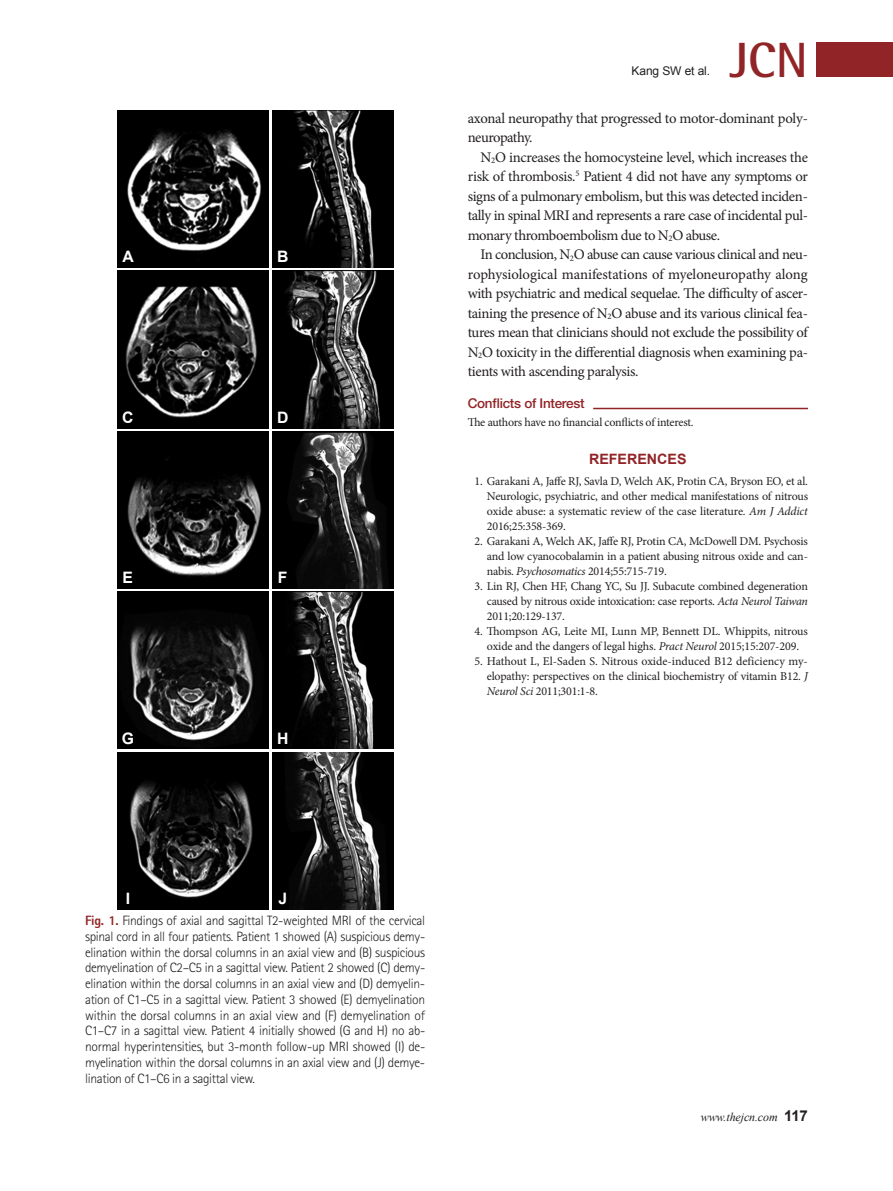
<style>
.page{position:relative;width:893px;height:1191px;background:#fff}
.page>*{position:absolute;margin:0;border:0;box-sizing:border-box;transform-origin:0 0}
.t1{font:700 49.5px "Rotis Semi Sans Std";color:#912427}
.t2{font:700 15.75px "Arial";color:#fff}
.t3{font:14.7px/19.5px "Minion Pro";letter-spacing:-.03em;color:#231f20;text-align:justify}
.t4{font:700 14.25px "Arial";color:#912427}
.t5{font:300 13.5px/15.8px "Rotis Sans Serif Std";letter-spacing:-.025em;color:#231f20;text-align:justify}
.t6{font:500 13.5px "Helvetica Neue LT Std";letter-spacing:-.02em;color:#912427}
.t7{font:12px/15px "Minion Pro";letter-spacing:-.015em;color:#231f20;text-align:justify}
.t8{font:italic 12px "Times New Roman";letter-spacing:-.01em;color:#231f20}
.t9{font:12px "Arial";letter-spacing:-.01em;color:#231f20}
.s1{font-style:italic}
.s2{font-weight:800;color:#912427}
.s3{font-family:"Arial";font-weight:700;font-style:normal;font-size:15px}
</style>
<div class="page">
<div style="left:816px;top:43px;width:77px;height:34px;background:#912427"></div>
<hr style="left:593px;top:408px;width:215px;height:1px;background:#912427">
<img style="left:117px;top:111px;width:152px;height:156px">
<img style="left:272px;top:111px;width:121px;height:156px">
<img style="left:117px;top:752px;width:152px;height:157px">
<img style="left:272px;top:752px;width:121px;height:157px">
<img style="left:117px;top:592px;width:152px;height:157px">
<img style="left:272px;top:592px;width:121px;height:157px">
<img style="left:117px;top:431px;width:152px;height:157px">
<img style="left:272px;top:431px;width:121px;height:157px">
<img style="left:117px;top:271px;width:152px;height:157px">
<img style="left:272px;top:271px;width:121px;height:157px">
<h2 class="t2" style="left:122px;top:246px;width:13px">A</h2>
<h2 class="t2" style="left:277px;top:246px;width:13px">B</h2>
<h2 class="t2" style="left:122px;top:407px;width:13px">C</h2>
<h2 class="t2" style="left:277px;top:407px;width:13px">D</h2>
<h2 class="t2" style="left:123px;top:567px;width:12px">E</h2>
<h2 class="t2" style="left:278px;top:567px;width:11px">F</h2>
<h1 class="t1" style="left:730px;top:30px;width:80px">JCN</h1>
<p class="t3" style="left:468px;top:108px;width:342px">axonal neuropathy that progressed to motor-dominant poly&shy;neuropathy.</p>
<p class="t3" style="left:468px;top:147px;width:342px;text-indent:13px">N<sub>2</sub>O increases the homocysteine level, which increases the risk of thrombosis.<sup>5</sup> Patient 4 did not have any symptoms or signs of a pulmonary embolism, but this was detected inciden&shy;tally in spinal MRI and represents a rare case of incidental pul&shy;monary thromboembolism due to N<sub>2</sub>O abuse.</p>
<p class="t3" style="left:468px;top:245px;width:342px;text-indent:13px">In conclusion, N<sub>2</sub>O abuse can cause various clinical and neu&shy;rophysiological manifestations of myeloneuropathy along with psychiatric and medical sequelae. The difficulty of ascer&shy;taining the presence of N<sub>2</sub>O abuse and its various clinical fea&shy;tures mean that clinicians should not exclude the possibility of N<sub>2</sub>O toxicity in the differential diagnosis when examining pa&shy;tients with ascending paralysis.</p>
<p class="t6" style="left:468px;top:395px;width:118px">Conflicts of Interest</p>
<p class="t7" style="left:468px;top:414px;width:227px">The authors have no financial conflicts of interest.</p>
<p class="t4" style="left:589px;top:450px;width:99px">REFERENCES</p>
<p class="t7" style="left:487px;top:474px;width:323px;text-indent:-12px">1. Garakani A, Jaffe RJ, Savla D, Welch AK, Protin CA, Bryson EO, et al.<br>Neurologic, psychiatric, and other medical manifestations of nitrous oxide abuse: a systematic review of the case literature. <span class="s1">Am J Addict </span>2016;25:358-369.</p>
<p class="t7" style="left:487px;top:534px;width:323px;text-indent:-12px">2. Garakani A, Welch AK, Jaffe RJ, Protin CA, McDowell DM. Psychosis and low cyanocobalamin in a patient abusing nitrous oxide and can&shy;nabis. <span class="s1">Psychosomatics</span> 2014;55:715-719.</p>
<p class="t7" style="left:487px;top:579px;width:323px;text-indent:-12px">3. Lin RJ, Chen HF, Chang YC, Su JJ. Subacute combined degeneration caused by nitrous oxide intoxication: case reports. <span class="s1">Acta Neurol Taiwan </span>2011;20:129-137.</p>
<p class="t7" style="left:474px;top:624px;width:335px;text-align:center">4. Thompson AG, Leite MI, Lunn MP, Bennett DL. Whippits, nitrous oxide and the dangers of legal highs. <span class="s1">Pract Neurol</span> 2015;15:207-209.</p>
<p class="t7" style="left:487px;top:654px;width:323px;text-indent:-12px">5. Hathout L, El-Saden S. Nitrous oxide-induced B12 deficiency my&shy;elopathy: perspectives on the clinical biochemistry of vitamin B12. <span class="s1">J Neurol Sci</span> 2011;301:1-8.</p>
<p class="t9" style="left:632px;top:63px;width:80px">Kang SW et al.</p>
<h2 class="t2" style="left:122px;top:727px;width:14px">G</h2>
<h2 class="t2" style="left:277px;top:727px;width:13px">H</h2>
<h2 class="t2" style="left:126px;top:888px;width:6px">I</h2>
<h2 class="t2" style="left:278px;top:888px;width:10px">J</h2>
<p class="t5" style="left:85px;top:912px;width:342px"><span class="s2">Fig. 1.</span> Findings of axial and sagittal T2-weighted MRI of the cervical spinal cord in all four patients. Patient 1 showed (A) suspicious demy&shy;elination within the dorsal columns in an axial view and (B) suspicious demyelination of C2–C5 in a sagittal view. Patient 2 showed (C) demy&shy;elination within the dorsal columns in an axial view and (D) demyelin&shy;ation of C1–C5 in a sagittal view. Patient 3 showed (E) demyelination within the dorsal columns in an axial view and (F) demyelination of C1–C7 in a sagittal view. Patient 4 initially showed (G and H) no ab&shy;normal hyperintensities, but 3-month follow-up MRI showed (I) de&shy;myelination within the dorsal columns in an axial view and (J) demye&shy;lination of C1–C6 in a sagittal view.</p>
<p class="t8" style="left:701px;top:1108px;width:109px">www.thejcn.com <span class="s3">117</span></p>
</div>
